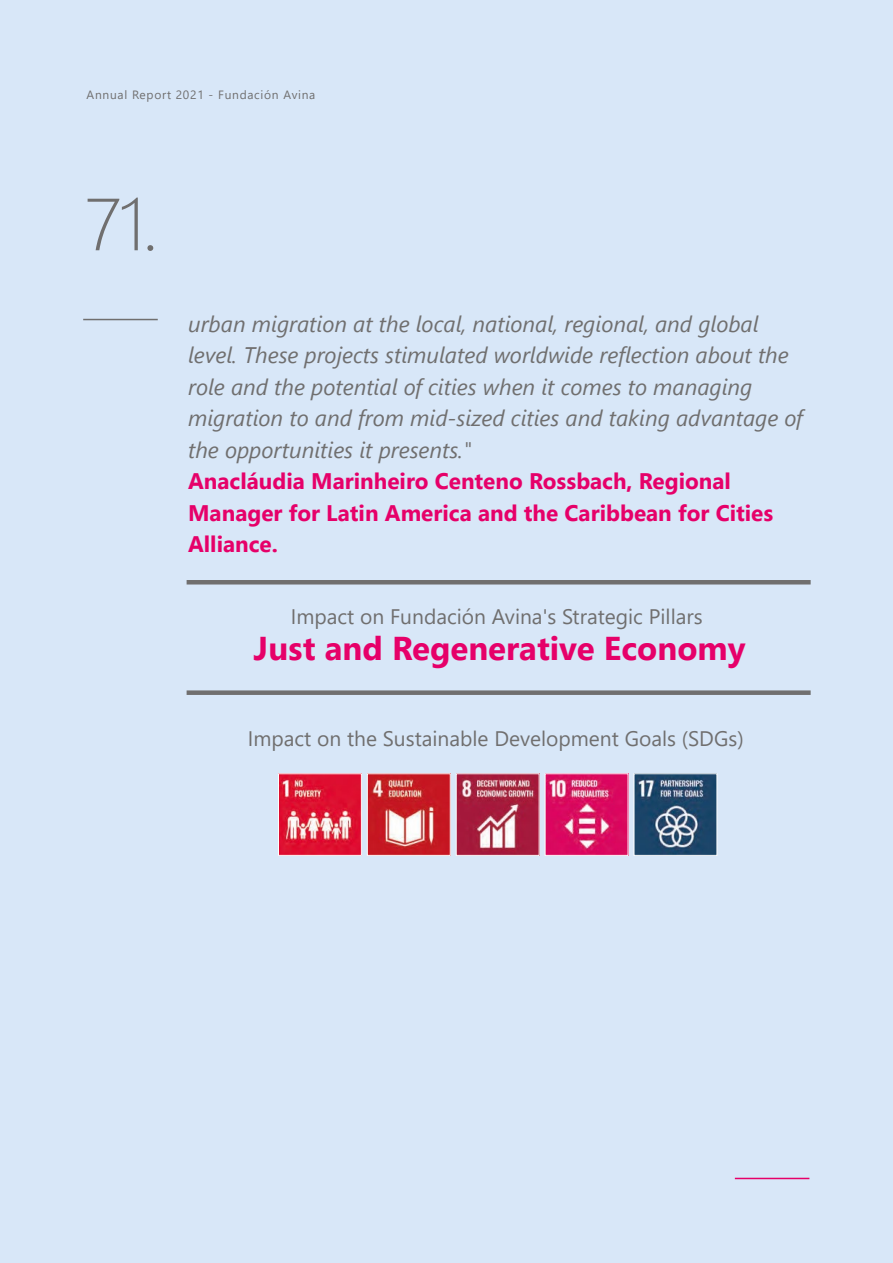
<style>
.page{position:relative;width:893px;height:1263px;background:#d8e7f8}
.page>*{position:absolute;margin:0;border:0;box-sizing:border-box;transform-origin:0 0}
.t1{font:300 73.65px "Segoe UI";color:#706f6f}
.t2{font:700 33px "Segoe UI";color:#e60069}
.t3{font:italic 22.5px/31.5px "Segoe UI";color:#706f6f}
.t4{font:700 22.5px/31.5px "Segoe UI";color:#e60069}
.t5{font:21px "Segoe UI";color:#706f6f}
.t6{font:12px "Segoe UI";letter-spacing:.06em;color:#706f6f}
</style>
<div class="page">
<hr style="left:83px;top:319px;width:75px;height:1px;background:#706f6f">
<hr style="left:187px;top:580px;width:624px;height:4px;background:#706f6f">
<div style="left:187px;top:690px;width:624px;height:5px;background:#706f6f"></div>
<hr style="left:735px;top:1178px;width:74px;height:1px;background:#e60069">
<img style="left:280px;top:775px;width:80px;height:79px">
<div style="left:278px;top:773px;width:84px;height:83px;border:1px solid #fff"></div>
<img style="left:369px;top:775px;width:80px;height:79px">
<div style="left:367px;top:773px;width:84px;height:83px;border:1px solid #fff"></div>
<img style="left:458px;top:775px;width:80px;height:79px">
<div style="left:456px;top:773px;width:84px;height:83px;border:1px solid #fff"></div>
<img style="left:547px;top:775px;width:79px;height:79px">
<img style="left:635px;top:775px;width:80px;height:79px">
<div style="left:633px;top:773px;width:84px;height:83px;border:1px solid #fff"></div>
<p class="t6" style="left:87px;top:84px;width:230px">Annual Report 2021 - Fundación Avina</p>
<h1 class="t1" style="left:85px;top:155px;width:75px">71.</h1>
<p class="t3" style="left:188px;top:304px;width:616px">urban migration at the local, national, regional, and global level. These projects stimulated worldwide reflection about the role and the potential of cities when it comes to managing migration to and from mid-sized cities and taking advantage of the opportunities it presents."</p>
<p class="t4" style="left:188px;top:465px;width:587px">Anacláudia Marinheiro Centeno Rossbach, Regional<br>Manager for Latin America and the Caribbean for Cities<br>Alliance.</p>
<p class="t5" style="left:291px;top:597px;width:413px">Impact on Fundación Avina's Strategic Pillars</p>
<h2 class="t2" style="left:254px;top:625px;width:493px">Just and Regenerative Economy</h2>
<p class="t5" style="left:248px;top:718px;width:497px">Impact on the Sustainable Development Goals (SDGs)</p>
</div>
